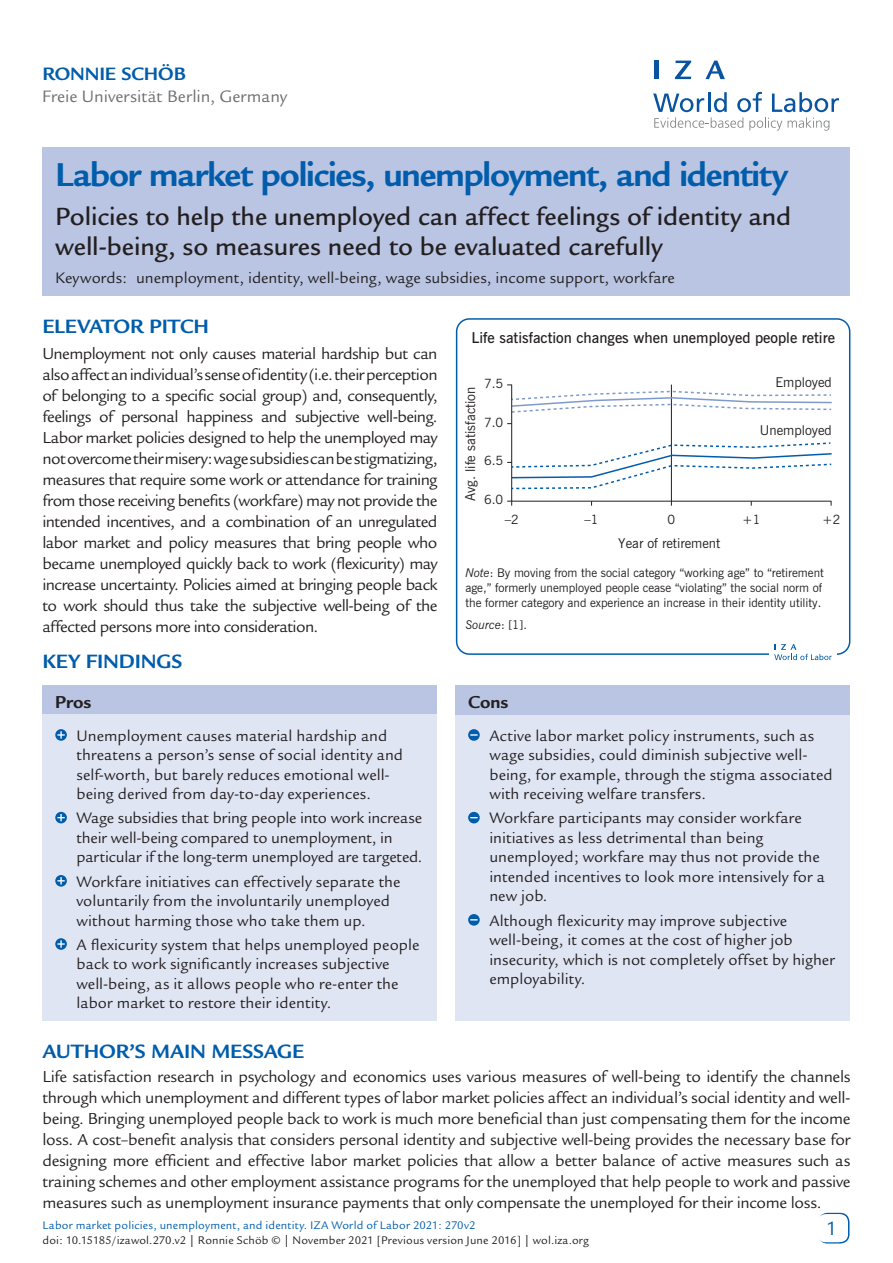
<style>
.page{position:relative;width:893px;height:1263px;background:#fff}
.page>*{position:absolute;margin:0;border:0;box-sizing:border-box;transform-origin:0 0}
.Cover__Title{font:700 36px "Legacy Sans";letter-spacing:-.03em;color:#015dab}
.Cover__Subtitle{font:500 27px/30px "Legacy Sans";color:#231f20}
.Main__A_Level_Headin{font:700 21px "Legacy Sans";letter-spacing:-.01em;color:#015dab}
.t1{font:21px "Legacy Sans";color:#015dab}
.Cover__AuthorName{font:700 19.5px "Legacy Sans";letter-spacing:-.01em;color:#015dab}
.Cover__Pro_Con_Heade{font:700 18.75px "Legacy Sans";letter-spacing:-.005em;color:#231f20}
.Cover__Affiliation{font:18px "Legacy Sans";color:#6c6d70}
.Main__Bodytext{font:17.25px/21px "Legacy Sans";letter-spacing:-.025em;color:#231f20;text-align:justify}
.Cover__Pro_Con_Bulle{font:16.5px/19.5px "Legacy Sans";letter-spacing:.005em;color:#231f20}
.Keywords{font:16.5px "Legacy Sans";letter-spacing:.005em;color:#231f20}
.t2{font:600 15px "News Gothic BT";color:#231f20}
.t3{font:13.5px "News Gothic BT";color:#231f20}
.t4{font:12.75px "News Gothic BT";color:#231f20}
.t5{font:12px/15px "News Gothic BT";color:#231f20}
.t6{font:12px "Legacy Sans";letter-spacing:.015em;color:#231f20}
.Cover_Footer{font:12px "Legacy Sans";letter-spacing:.015em;color:#015dab}
.t7{font:italic 12px "News Gothic BT";color:#231f20}
.s1{font-style:italic}
.s2{font-style:normal}
</style>
<div class="page">
<div style="left:43px;top:147px;width:807px;height:149px;background:#b9c5e3"></div>
<div style="left:818px;top:1213px;width:31px;height:30px;border:2px solid #015dab;border-radius:9px"></div>
<div style="left:817px;top:1214px;width:30px;height:28px;background:#fff;border-radius:9px"></div>
<svg style="left:653px;top:92px;width:186px;height:39px"></svg>
<hr style="left:654px;top:61px;width:4px;height:18px;background:#0854a0">
<svg style="left:675px;top:61px;width:16px;height:18px"></svg>
<svg style="left:705px;top:61px;width:20px;height:18px"></svg>
<div style="left:455px;top:686px;width:395px;height:334px;background:#e0e5f3"></div>
<div style="left:455px;top:686px;width:395px;height:29px;background:#b9c5e3"></div>
<div style="left:468px;top:729px;width:12px;height:12px;background:#015dab;border-radius:50%"></div>
<svg style="left:470px;top:734px;width:8px;height:2px"></svg>
<svg style="left:468px;top:812px;width:12px;height:11px"></svg>
<svg style="left:468px;top:914px;width:12px;height:12px"></svg>
<div style="left:43px;top:686px;width:394px;height:334px;background:#e0e5f3"></div>
<div style="left:43px;top:686px;width:394px;height:28px;background:#b9c5e3"></div>
<svg style="left:55px;top:729px;width:12px;height:12px"></svg>
<svg style="left:57px;top:731px;width:8px;height:8px"></svg>
<svg style="left:55px;top:812px;width:12px;height:11px"></svg>
<svg style="left:57px;top:814px;width:8px;height:7px"></svg>
<svg style="left:55px;top:875px;width:12px;height:12px"></svg>
<svg style="left:57px;top:877px;width:8px;height:7px"></svg>
<svg style="left:55px;top:938px;width:12px;height:12px"></svg>
<svg style="left:57px;top:940px;width:8px;height:8px"></svg>
<svg style="left:456px;top:318px;width:394px;height:337px"></svg>
<svg style="left:507px;top:384px;width:326px;height:122px"></svg>
<div style="left:769px;top:639px;width:68px;height:27px;background:#fff"></div>
<svg style="left:774px;top:644px;width:58px;height:16px"></svg>
<p class="Cover__AuthorName" style="left:43px;top:63px;width:145px">RONNIE SCHÖB</p>
<p class="Cover__Affiliation" style="left:43px;top:86px;width:246px">Freie Universität Berlin, Germany</p>
<p class="Cover__Title" style="left:55px;top:154px;width:734px">Labor market policies, unemployment, and identity</p>
<p class="Cover__Subtitle" style="left:55px;top:201px;width:737px">Policies to help the unemployed can affect feelings of identity and well-being, so measures need to be evaluated carefully</p>
<p class="Keywords" style="left:55px;top:268px;width:621px">Keywords: unemployment, identity, well-being, wage subsidies, income support, workfare</p>
<p class="Main__A_Level_Headin" style="left:42px;top:315px;width:168px">ELEVATOR PITCH</p>
<p class="Main__Bodytext" style="left:42px;top:343px;width:397px">Unemployment not only causes material hardship but can also affect an individual’s sense of identity (i.e. their perception of belonging to a specific social group) and, consequently, feelings of personal happiness and subjective well-being.<br>Labor market policies designed to help the unemployed may not overcome their misery: wage subsidies can be stigmatizing, measures that require some work or attendance for training from those receiving benefits (workfare) may not provide the intended incentives, and a combination of an unregulated labor market and policy measures that bring people who became unemployed quickly back to work (flexicurity) may increase uncertainty. Policies aimed at bringing people back to work should thus take the subjective well-being of the affected persons more into consideration.</p>
<p class="Main__A_Level_Headin" style="left:42px;top:649px;width:141px">KEY FINDINGS</p>
<p class="Cover__Pro_Con_Heade" style="left:55px;top:691px;width:38px">Pros</p>
<p class="Cover__Pro_Con_Bulle" style="left:77px;top:726px;width:328px">Unemployment causes material hardship and threatens a person’s sense of social identity and self-worth, but barely reduces emotional well&shy;being derived from day-to-day experiences.</p>
<p class="Cover__Pro_Con_Bulle" style="left:77px;top:809px;width:348px">Wage subsidies that bring people into work increase their well-being compared to unemployment, in particular if the long-term unemployed are targeted.</p>
<p class="Cover__Pro_Con_Bulle" style="left:77px;top:872px;width:325px">Workfare initiatives can effectively separate the voluntarily from the involuntarily unemployed without harming those who take them up.</p>
<p class="Cover__Pro_Con_Bulle" style="left:77px;top:935px;width:344px">A flexicurity system that helps unemployed people back to work significantly increases subjective well-being, as it allows people who re-enter the labor market to restore their identity.</p>
<p class="t2" style="left:472px;top:329px;width:365px">Life satisfaction changes when unemployed people retire</p>
<p class="t4" style="left:484px;top:376px;width:21px">7.5</p>
<p class="t4" style="left:484px;top:414px;width:21px">7.0</p>
<p class="t4" style="left:484px;top:453px;width:21px">6.5</p>
<p class="t4" style="left:484px;top:492px;width:21px">6.0</p>
<p class="t3" style="left:462px;top:501px;width:116px;rotate:-90deg">Avg. life satisfaction</p>
<p class="t4" style="left:505px;top:511px;width:16px">–2</p>
<p class="t3" style="left:775px;top:374px;width:58px">Employed</p>
<p class="t3" style="left:760px;top:422px;width:73px">Unemployed</p>
<p class="t4" style="left:585px;top:511px;width:16px">–1</p>
<p class="t4" style="left:668px;top:511px;width:9px">0</p>
<p class="t4" style="left:742px;top:511px;width:20px">+1</p>
<p class="t4" style="left:822px;top:511px;width:20px">+2</p>
<p class="t3" style="left:618px;top:535px;width:104px">Year of retirement</p>
<p class="t5" style="left:465px;top:565px;width:360px"><span class="s1">Note</span>: By moving from the social category “working age” to “retirement age,” formerly unemployed people cease “violating” the social norm of the former category and experience an increase in their identity utility.</p>
<p class="t7" style="left:465px;top:618px;width:63px">Source<span class="s2">: [1].</span></p>
<p class="Cover__Pro_Con_Heade" style="left:468px;top:691px;width:42px">Cons</p>
<p class="Cover__Pro_Con_Bulle" style="left:489px;top:726px;width:345px">Active labor market policy instruments, such as wage subsidies, could diminish subjective well&shy;being, for example, through the stigma associated with receiving welfare transfers.</p>
<p class="Cover__Pro_Con_Bulle" style="left:489px;top:809px;width:337px">Workfare participants may consider workfare initiatives as less detrimental than being unemployed; workfare may thus not provide the intended incentives to look more intensively for a new job.</p>
<p class="Cover__Pro_Con_Bulle" style="left:489px;top:911px;width:347px">Although flexicurity may improve subjective well-being, it comes at the cost of higher job insecurity, which is not completely offset by higher employability.</p>
<p class="Main__A_Level_Headin" style="left:43px;top:1039px;width:263px">AUTHOR’S MAIN MESSAGE</p>
<p class="Main__Bodytext" style="left:43px;top:1066px;width:809px">Life satisfaction research in psychology and economics uses various measures of well-being to identify the channels through which unemployment and different types of labor market policies affect an individual’s social identity and well&shy;being. Bringing unemployed people back to work is much more beneficial than just compensating them for the income loss. A cost–benefit analysis that considers personal identity and subjective well-being provides the necessary base for designing more efficient and effective labor market policies that allow a better balance of active measures such as training schemes and other employment assistance programs for the unemployed that help people to work and passive measures such as unemployment insurance payments that only compensate the unemployed for their income loss.</p>
<p class="Cover_Footer" style="left:43px;top:1218px;width:434px">Labor market policies, unemployment, and identity. IZA World of Labor 2021: 270v2</p>
<p class="t6" style="left:43px;top:1233px;width:548px">doi: 10.15185/izawol.270.v2 | Ronnie Schöb © | November 2021 [Previous version June 2016] | wol.iza.org</p>
<p class="t1" style="left:828px;top:1216px;width:13px">1</p>
</div>
